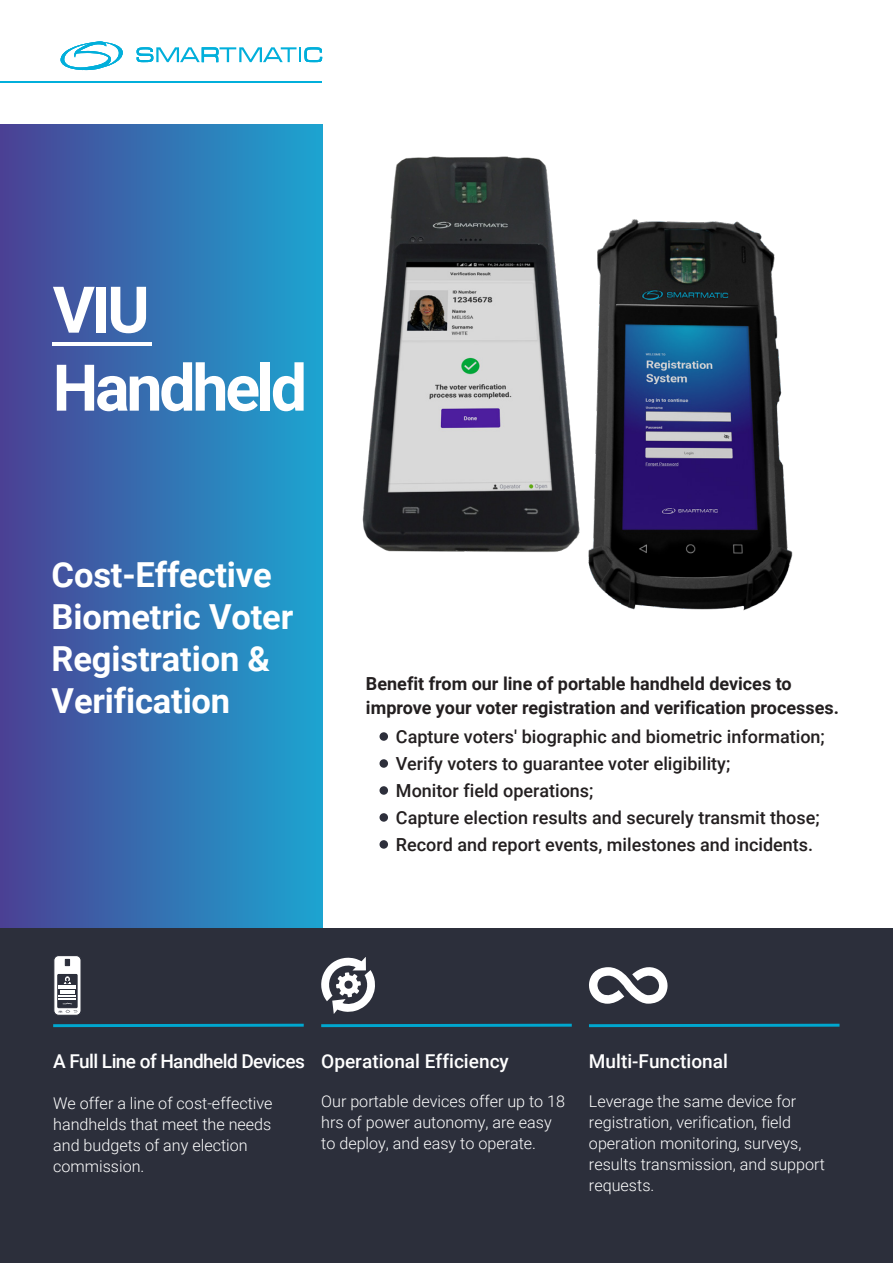
<style>
.page{position:relative;width:893px;height:1263px;background:#fff}
.page>*{position:absolute;margin:0;border:0;box-sizing:border-box;transform-origin:0 0}
.t1{font:700 64.5px/78px "Roboto";letter-spacing:-.05em;color:#fff}
.t2{font:700 34.5px/42px "Roboto";letter-spacing:-.005em;color:#fff}
.t3{font:500 19.05px "Roboto";color:#fff}
.t4{font:500 19.05px "Roboto";letter-spacing:-.03em;color:#fff}
.t5{font:500 18px/27px "Roboto";color:#231f20}
.t6{font:700 18px/24px "Roboto";color:#231f20}
.t7{font:300 16.2px/21px "Roboto";color:#fff}
</style>
<div class="page">
<img style="left:362px;top:156px;width:196px;height:396px">
<div style="left:0;top:125px;width:322px;height:802px;background:linear-gradient(to right,#4b4094,#1da4d0)"></div>
<div style="left:0;top:928px;width:893px;height:335px;background:#2c2f3b"></div>
<hr style="left:53px;top:342px;width:99px;height:4px;background:#fff">
<svg style="left:589px;top:1023px;width:251px;height:5px"></svg>
<svg style="left:321px;top:1023px;width:251px;height:5px"></svg>
<svg style="left:53px;top:1023px;width:251px;height:5px"></svg>
<img style="left:558px;top:219px;width:235px;height:392px">
<svg style="left:589px;top:967px;width:79px;height:37px"></svg>
<svg style="left:54px;top:956px;width:27px;height:59px"></svg>
<svg style="left:321px;top:957px;width:54px;height:57px"></svg>
<div style="left:379px;top:732px;width:9px;height:9px;background:#2d2f3b;border-radius:50%"></div>
<div style="left:379px;top:759px;width:9px;height:9px;background:#2d2f3b;border-radius:50%"></div>
<div style="left:379px;top:786px;width:9px;height:9px;background:#2d2f3b;border-radius:50%"></div>
<div style="left:379px;top:813px;width:9px;height:9px;background:#2d2f3b;border-radius:50%"></div>
<div style="left:379px;top:840px;width:9px;height:9px;background:#2d2f3b;border-radius:50%"></div>
<svg style="left:137px;top:47px;width:185px;height:15px"></svg>
<svg style="left:61px;top:41px;width:62px;height:29px"></svg>
<hr style="left:0;top:81px;width:322px;height:2px;background:#01afdb">
<h1 class="t1" style="left:53px;top:268px;width:256px">VIU<br>Handheld</h1>
<h2 class="t2" style="left:52px;top:552px;width:243px">Cost-Effective<br>Biometric Voter<br>Registration &amp;<br>Verification</h2>
<p class="t6" style="left:366px;top:671px;width:474px">Benefit from our line of portable handheld devices to improve your voter registration and verification processes.</p>
<p class="t5" style="left:396px;top:722px;width:430px">Capture voters' biographic and biometric information; Verify voters to guarantee voter eligibility;<br>Monitor field operations;<br>Capture election results and securely transmit those; Record and report events, milestones and incidents.</p>
<p class="t4" style="left:53px;top:1048px;width:253px">A Full Line of Handheld Devices</p>
<p class="t7" style="left:53px;top:1092px;width:221px">We offer a line of cost-effective handhelds that meet the needs and budgets of any election commission.</p>
<p class="t3" style="left:321px;top:1048px;width:189px">Operational Efficiency</p>
<p class="t7" style="left:321px;top:1090px;width:245px">Our portable devices offer up to 18 hrs of power autonomy, are easy to deploy, and easy to operate.</p>
<p class="t3" style="left:589px;top:1048px;width:140px">Multi-Functional</p>
<p class="t7" style="left:589px;top:1090px;width:237px">Leverage the same device for registration, verification, field operation monitoring, surveys, results transmission, and support requests.</p>
</div>
